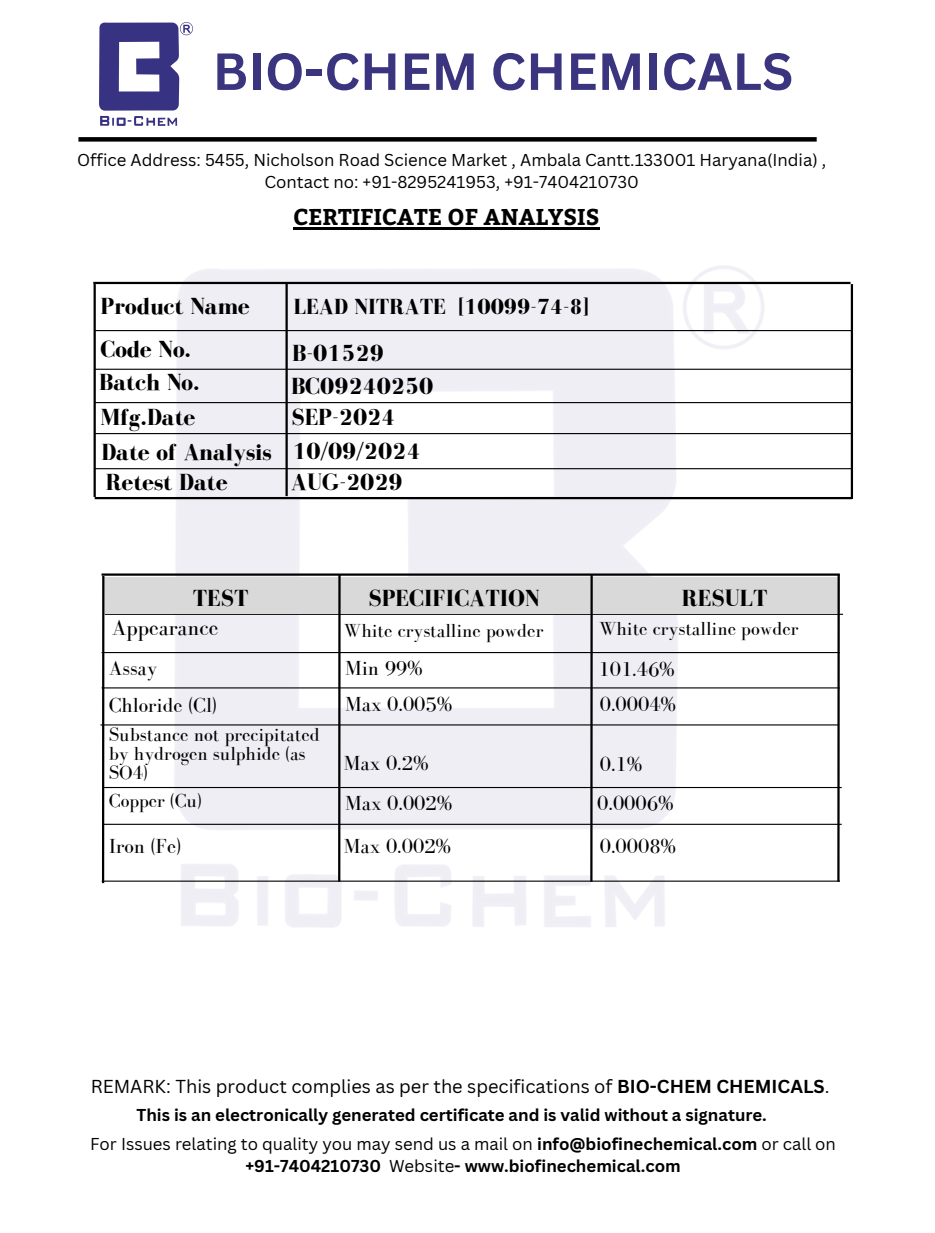
<style>
.page{position:relative;width:935px;height:1233px;background:#fff}
.page>*{position:absolute;margin:0;border:0;box-sizing:border-box;transform-origin:0 0}
.t1{font:700 51px "Canva Sans";color:#3b3580}
.t2{font:700 24px "Bodoni FLF";color:#000}
.t3{font:700 22.8px "Bitter";color:#000}
.t4{font:700 22.5px "Bodoni FLF";color:#000}
.t5{font:22.5px "Bodoni FLF";color:#000}
.t6{font:21px "Bodoni FLF";color:#000}
.t7{font:19.5px/19.2px "Bodoni FLF";color:#000}
.t8{font:18.3px "Canva Sans";color:#000}
.t9{font:700 16.8px/22.5px "Canva Sans";color:#000;text-align:center}
.t10{font:16.8px/22.5px "Canva Sans";color:#000;text-align:center}
.s1{font-weight:700}
.s2{font-weight:400}
</style>
<div class="page">
<div style="left:78px;top:137px;width:739px;height:5px;background:#000"></div>
<img style="left:100px;top:22px;width:92px;height:104px">
<hr style="left:293px;top:228px;width:306px;height:2px;background:#000">
<hr style="left:95px;top:330px;width:757px;height:1px;background:#000">
<hr style="left:95px;top:369px;width:757px;height:1px;background:#000">
<hr style="left:95px;top:402px;width:757px;height:1px;background:#000">
<hr style="left:95px;top:433px;width:757px;height:1px;background:#000">
<hr style="left:95px;top:468px;width:757px;height:1px;background:#000">
<hr style="left:95px;top:497px;width:757px;height:2px;background:#000">
<hr style="left:94px;top:284px;width:2px;height:213px;background:#000">
<hr style="left:285px;top:283px;width:3px;height:213px;background:#000">
<hr style="left:851px;top:284px;width:2px;height:215px;background:#000">
<hr style="left:93px;top:282px;width:757px;height:2px;background:#000">
<hr style="left:105px;top:614px;width:738px;height:1px;background:#000">
<hr style="left:102px;top:573px;width:738px;height:3px;background:#000">
<div style="left:104px;top:577px;width:736px;height:37px;background:#d9d9d9"></div>
<hr style="left:102px;top:652px;width:738px;height:1px;background:#000">
<hr style="left:102px;top:687px;width:738px;height:1px;background:#000">
<hr style="left:103px;top:787px;width:739px;height:1px;background:#000">
<hr style="left:102px;top:576px;width:2px;height:307px;background:#000">
<hr style="left:100px;top:724px;width:739px;height:2px;background:#000">
<hr style="left:338px;top:575px;width:3px;height:307px;background:#000">
<hr style="left:590px;top:575px;width:3px;height:307px;background:#000">
<hr style="left:837px;top:575px;width:3px;height:307px;background:#000">
<hr style="left:102px;top:881px;width:738px;height:1px;background:#000">
<hr style="left:103px;top:824px;width:739px;height:1px;background:#000">
<p class="t1" style="left:213px;top:35px;width:582px">BIO-CHEM CHEMICALS</p>
<h1 class="t10" style="left:77px;top:148px;width:751px">Office Address: 5455, Nicholson Road Science Market , Ambala Cantt.133001 Haryana(India) ,<br>Contact no: +91-8295241953, +91-7404210730</h1>
<p class="t3" style="left:293px;top:201px;width:308px">CERTIFICATE OF ANALYSIS</p>
<p class="t2" style="left:100px;top:293px;width:151px">Product Name</p>
<h2 class="t2" style="left:100px;top:336px;width:92px">Code No.</h2>
<h2 class="t2" style="left:99px;top:370px;width:102px">Batch No.</h2>
<h2 class="t2" style="left:100px;top:404px;width:96px">Mfg.Date</h2>
<h3 class="t2" style="left:101px;top:439px;width:172px">Date of Analysis</h3>
<h2 class="t2" style="left:106px;top:469px;width:123px">Retest Date</h2>
<p class="t4" style="left:293px;top:294px;width:297px">LEAD NITRATE [10099-74-8]</p>
<p class="t2" style="left:292px;top:340px;width:93px">B-01529</p>
<h4 class="t2" style="left:291px;top:373px;width:144px">BC09240250</h4>
<h4 class="t2" style="left:291px;top:404px;width:106px">SEP-2024</h4>
<h4 class="t2" style="left:292px;top:438px;width:130px">10/09/2024</h4>
<h4 class="t2" style="left:291px;top:469px;width:113px">AUG-2029</h4>
<h4 class="t2" style="left:193px;top:585px;width:57px">TEST</h4>
<h4 class="t2" style="left:368px;top:585px;width:173px">SPECIFICATION</h4>
<h4 class="t2" style="left:682px;top:585px;width:87px">RESULT</h4>
<h4 class="t5" style="left:112px;top:616px;width:108px">Appearance</h4>
<h4 class="t7" style="left:344px;top:621px;width:201px">White crystalline powder</h4>
<p class="t7" style="left:599px;top:619px;width:201px">White crystalline powder</p>
<p class="t6" style="left:109px;top:657px;width:50px">Assay</p>
<p class="t6" style="left:345px;top:693px;width:109px">Max 0.005%</p>
<h3 class="t6" style="left:600px;top:693px;width:78px">0.0004%</h3>
<h2 class="t7" style="left:109px;top:725px;width:213px">Substance not precipitated by hydrogen sulphide (as<br>SO4)</h2>
<p class="t6" style="left:345px;top:657px;width:79px">Min 99%</p>
<h3 class="t6" style="left:598px;top:658px;width:78px">101.46%</h3>
<p class="t6" style="left:109px;top:694px;width:110px">Chloride (Cl)</p>
<p class="t6" style="left:344px;top:752px;width:86px">Max 0.2%</p>
<h3 class="t6" style="left:600px;top:753px;width:44px">0.1%</h3>
<h3 class="t7" style="left:109px;top:791px;width:94px">Copper (Cu)</h3>
<p class="t6" style="left:345px;top:791px;width:109px">Max 0.002%</p>
<h3 class="t6" style="left:597px;top:791px;width:78px">0.0006%</h3>
<p class="t6" style="left:109px;top:835px;width:74px">Iron (Fe)</p>
<h3 class="t6" style="left:344px;top:835px;width:109px">Max 0.002%</h3>
<p class="t6" style="left:600px;top:835px;width:78px">0.0008%</p>
<p class="t8" style="left:91px;top:1073px;width:740px">REMARK: This product complies as per the specifications of <span class="s1">BIO-CHEM CHEMICALS</span>.</p>
<p class="t9" style="left:137px;top:1103px;width:632px">This is an electronically generated certificate and is valid without a signature.</p>
<h2 class="t9" style="left:90px;top:1132px;width:747px"><span class="s2">For Issues relating to quality you may send us a mail on</span> info@biofinechemical.com <span class="s2">or call on </span>+91-7404210730 <span class="s2">Website</span>- www.biofinechemical.com</h2>
</div>
